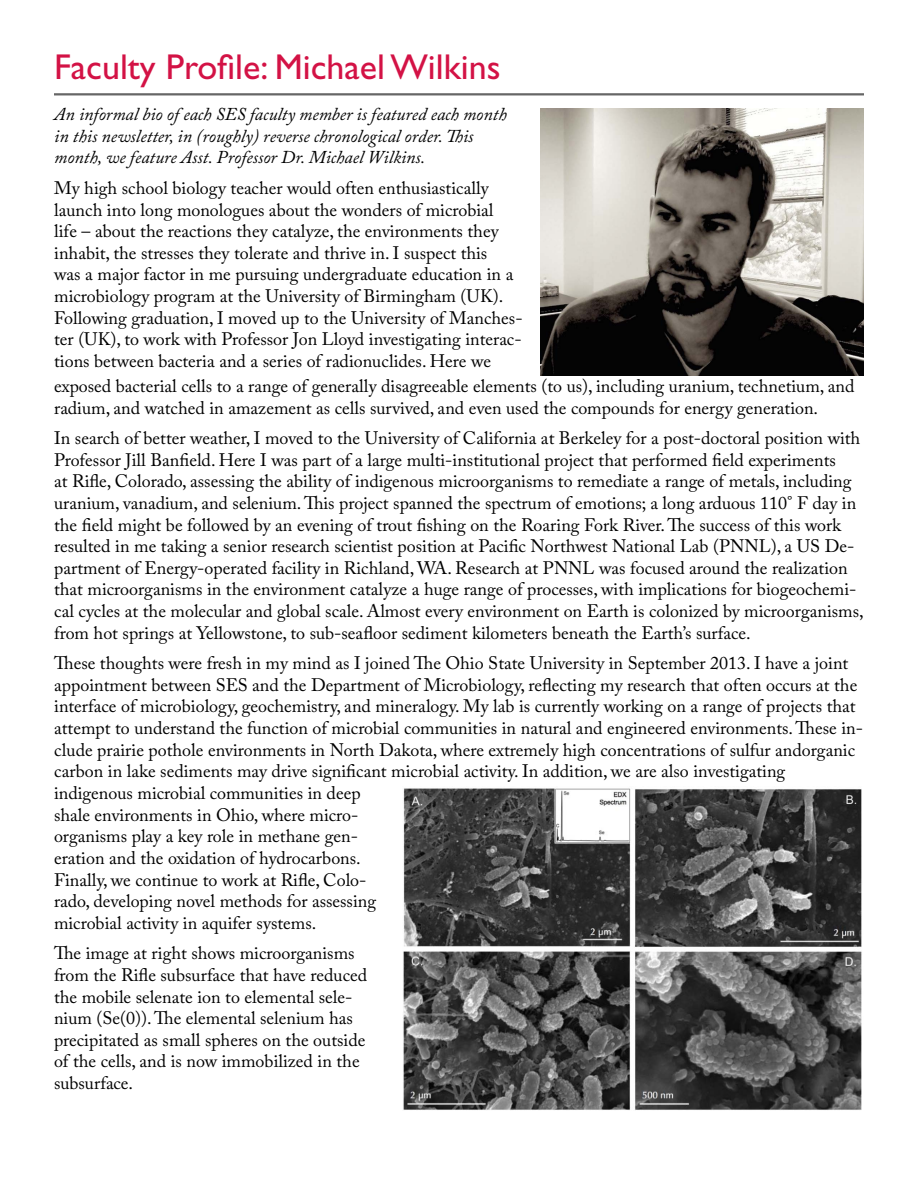
<style>
.page{position:relative;width:918px;height:1188px;background:#fff}
.page>*{position:absolute;margin:0;border:0;box-sizing:border-box;transform-origin:0 0}
.t1{font:36px "Gill Sans Std";color:#d31245}
.t2{font:18px/21.6px "Adobe Caslon Pro";color:#000}
.t3{font:italic 18px/21.6px "Adobe Caslon Pro";color:#000}
</style>
<div class="page">
<hr style="left:54px;top:93px;width:810px;height:2px;background:#666">
<img style="left:540px;top:108px;width:324px;height:267px">
<img style="left:403px;top:788px;width:459px;height:322px">
<h1 class="t1" style="left:54px;top:46px;width:448px">Faculty Profile: Michael Wilkins</h1>
<p class="t3" style="left:54px;top:103px;width:454px">An informal bio of each SES faculty member is featured each month in this newsletter, in (roughly) reverse chronological order. This month, we feature Asst. Professor Dr. Michael Wilkins.</p>
<p class="t2" style="left:54px;top:177px;width:470px">My high school biology teacher would often enthusiastically launch into long monologues about the wonders of microbial<br>life – about the reactions they catalyze, the environments they inhabit, the stresses they tolerate and thrive in. I suspect this<br>was a major factor in me pursuing undergraduate education in a microbiology program at the University of Birmingham (UK).<br>Following graduation, I moved up to the University of Manches&shy;ter (UK), to work with Professor Jon Lloyd investigating interac&shy;tions between bacteria and a series of radionuclides. Here we</p>
<p class="t2" style="left:54px;top:375px;width:802px">exposed bacterial cells to a range of generally disagreeable elements (to us), including uranium, technetium, and radium, and watched in amazement as cells survived, and even used the compounds for energy generation.</p>
<p class="t2" style="left:54px;top:427px;width:811px">In search of better weather, I moved to the University of California at Berkeley for a post-doctoral position with Professor Jill Banfield. Here I was part of a large multi-institutional project that performed field experiments<br>at Rifle, Colorado, assessing the ability of indigenous microorganisms to remediate a range of metals, including uranium, vanadium, and selenium.This project spanned the spectrum of emotions; a long arduous 110° F day in the field might be followed by an evening of trout fishing on the Roaring Fork River.The success of this work resulted in me taking a senior research scientist position at Pacific Northwest National Lab (PNNL), a US De&shy;partment of Energy-operated facility in Richland, WA. Research at PNNL was focused around the realization that microorganisms in the environment catalyze a huge range of processes, with implications for biogeochemi&shy;cal cycles at the molecular and global scale. Almost every environment on Earth is colonized by microorganisms, from hot springs at Yellowstone, to sub-seafloor sediment kilometers beneath the Earth’s surface.</p>
<p class="t2" style="left:54px;top:652px;width:811px">These thoughts were fresh in my mind as I joined The Ohio State University in September 2013. I have a joint appointment between SES and the Department of Microbiology, reflecting my research that often occurs at the interface of microbiology, geochemistry, and mineralogy. My lab is currently working on a range of projects that attempt to understand the function of microbial communities in natural and engineered environments.These in&shy;clude prairie pothole environments in North Dakota, where extremely high concentrations of sulfur andorganic carbon in lake sediments may drive significant microbial activity. In addition, we are also investigating indigenous microbial communities in deep<br>shale environments in Ohio, where micro-<br>organisms play a key role in methane gen-<br>eration and the oxidation of hydrocarbons.<br>Finally, we continue to work at Rifle, Colo-<br>rado, developing novel methods for assessing<br>microbial activity in aquifer systems.</p>
<p class="t2" style="left:54px;top:942px;width:315px">The image at right shows microorganisms from the Rifle subsurface that have reduced the mobile selenate ion to elemental sele&shy;nium (Se(0)).The elemental selenium has precipitated as small spheres on the outside of the cells, and is now immobilized in the subsurface.</p>
</div>
